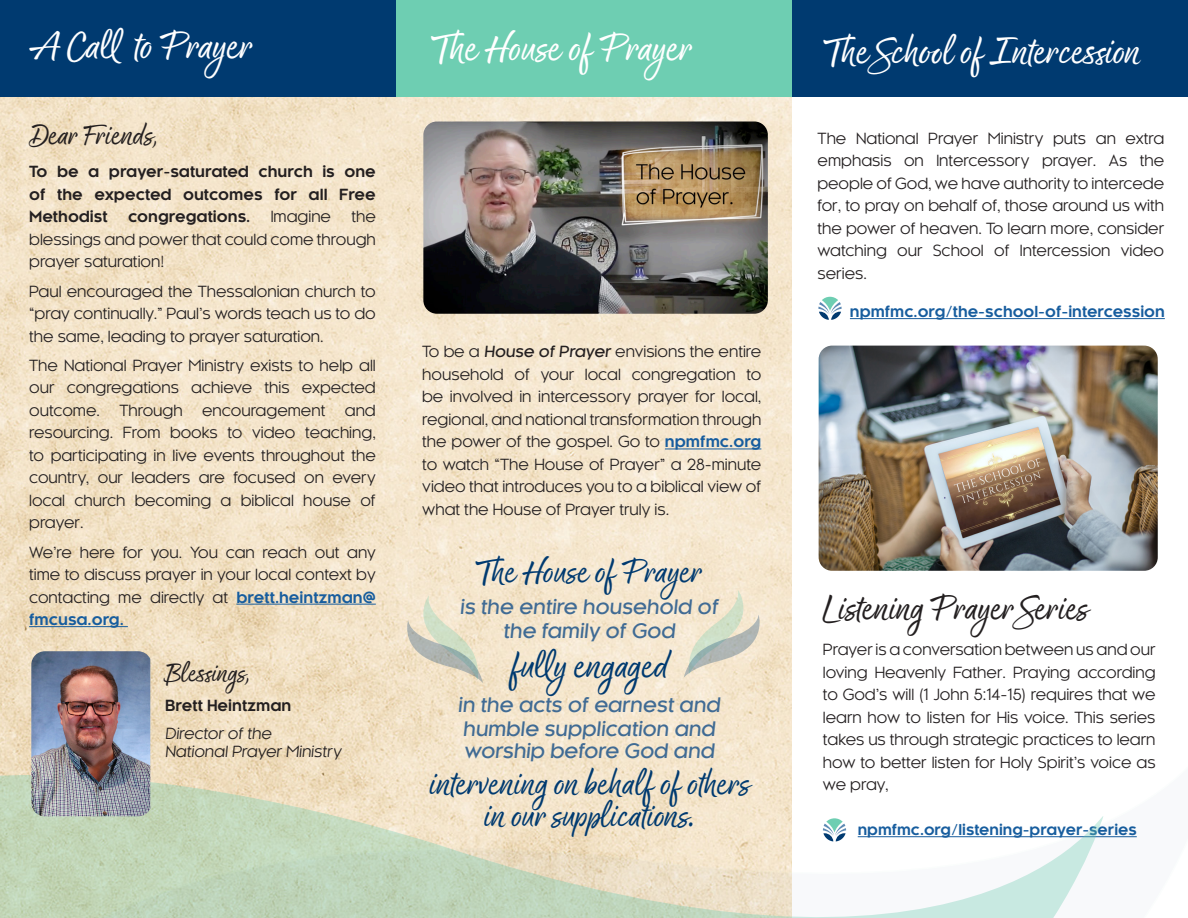
<style>
.page{position:relative;width:1188px;height:918px;background:#fff}
.page>*{position:absolute;margin:0;border:0;box-sizing:border-box;transform-origin:0 0}
.t1{font:45px "Good Karma Smooth";color:#fff}
.t2{font:43.5px "Good Karma Smooth";color:#fff}
.t3{font:42px "Good Karma Smooth";color:#003a70}
.t4{font:40.5px "Good Karma Smooth";color:#231f20}
.t5{font:39px/31.5px "Good Karma Smooth";color:#003a70;text-align:center}
.t6{font:33px "Good Karma Smooth";color:#231f20}
.t7{font:30px "Good Karma Smooth";color:#231f20}
.t8{font:italic 500 19.5px/23.2px "Kessel 105";color:#406b94;text-align:center}
.t9{font:15px/22.5px "Kessel 105";color:#231f20;text-align:justify}
.t10{font:700 15px/22.5px "Kessel 105";color:#231f20;text-align:justify}
.t11{font:italic 15px/18px "Kessel 105";color:#231f20}
.t12{font:700 14.85px "Kessel 105";color:#175d9e}
.t13{font:700 14.55px "Kessel 105";color:#175d9e}
.s1{font-size:30px}
.s2{font-weight:700;color:#175d9e}
.s3{font-weight:500;font-style:italic}
</style>
<div class="page">
<img style="left:0;top:96px;width:792px;height:623px">
<div style="left:396px;top:0;width:396px;height:96px;background:#6eceb2"></div>
<div style="left:792px;top:0;width:396px;height:96px;background:#003a70"></div>
<div style="left:0;top:0;width:396px;height:96px;background:#003a70"></div>
<hr style="left:850px;top:318px;width:315px;height:1px;background:#175d9e">
<img style="left:819px;top:346px;width:339px;height:225px">
<hr style="left:236px;top:604px;width:140px;height:1px;background:#175d9e">
<hr style="left:29px;top:626px;width:99px;height:1px;background:#175d9e">
<svg style="left:818px;top:297px;width:46px;height:23px"></svg>
<hr style="left:665px;top:449px;width:96px;height:1px;background:#175d9e">
<img style="left:423px;top:122px;width:345px;height:192px">
<svg style="left:401px;top:595px;width:82px;height:88px"></svg>
<svg style="left:684px;top:590px;width:82px;height:88px"></svg>
<svg style="left:0;top:719px;width:1137px;height:199px"></svg>
<img style="left:31px;top:651px;width:119px;height:165px">
<p class="t1" style="left:29px;top:20px;width:224px">A Call to Prayer</p>
<p class="t6" style="left:29px;top:115px;width:130px">Dear Friends<span class="s1">,</span></p>
<p class="t10" style="left:29px;top:161px;width:348px">To be a prayer-saturated church is one of the expected outcomes for all Free Methodist</p>
<p class="t10" style="left:128px;top:206px;width:124px">congregations.</p>
<p class="t9" style="left:271px;top:206px;width:62px">Imagine</p>
<p class="t9" style="left:29px;top:206px;width:348px;text-indent:322px">the blessings and power that could come through prayer saturation!</p>
<p class="t9" style="left:29px;top:280px;width:348px">Paul encouraged the Thessalonian church to “pray continually.” Paul’s words teach us to do the same, leading to prayer saturation.</p>
<p class="t9" style="left:29px;top:354px;width:348px">The National Prayer Ministry exists to help all our congregations achieve this expected outcome.</p>
<p class="t9" style="left:29px;top:399px;width:348px;text-indent:316px">and resourcing. From books to video teaching, to participating in live events throughout the country, our leaders are focused on every local church becoming a biblical house of prayer.</p>
<p class="t9" style="left:29px;top:541px;width:348px">We’re here for you. You can reach out any time to discuss prayer in your local context by contacting me directly at <span class="s2">brett.heintzman@ fmcusa.org.</span></p>
<p class="t7" style="left:165px;top:656px;width:87px">Blessings,</p>
<p class="t10" style="left:165px;top:694px;width:128px">Brett Heintzman</p>
<p class="t11" style="left:165px;top:725px;width:178px">Director of the<br>National Prayer Ministry</p>
<p class="t9" style="left:119px;top:399px;width:65px">Through</p>
<p class="t9" style="left:202px;top:399px;width:125px">encouragement</p>
<p class="t1" style="left:432px;top:22px;width:261px">The House of Prayer</p>
<p class="t2" style="left:824px;top:26px;width:317px">The School of Intercession</p>
<p class="t9" style="left:818px;top:127px;width:348px">The National Prayer Ministry puts an extra emphasis on Intercessory prayer. As the people of God, we have authority to intercede for, to pray on behalf of, those around us with the power of heaven. To learn more, consider watching our School of Intercession video series.</p>
<p class="t9" style="left:422px;top:341px;width:341px">To be a <span class="s3">House of Prayer</span> envisions the entire household of your local congregation to be involved in intercessory prayer for local, regional, and national transformation through the power of the gospel. Go to <span class="s2">npmfmc.org </span>to watch “The House of Prayer” a 28-minute video that introduces you to a biblical view of what the House of Prayer truly is.</p>
<p class="t5" style="left:477px;top:559px;width:227px">The House of Prayer</p>
<p class="t8" style="left:460px;top:595px;width:260px;line-height:24px">is the entire household of the family of God</p>
<p class="t3" style="left:510px;top:641px;width:158px">fully engaged</p>
<p class="t8" style="left:458px;top:694px;width:264px;text-align:left">in the acts of earnest and humble supplication and worship before God and</p>
<p class="t5" style="left:429px;top:771px;width:322px">intervening on behalf of others in our supplications.</p>
<p class="t12" style="left:850px;top:303px;width:316px">npmfmc.org/the-school-of-intercession</p>
<p class="t4" style="left:823px;top:585px;width:267px">Listening Prayer Series</p>
<p class="t9" style="left:823px;top:639px;width:334px">Prayer is a conversation between us and our loving Heavenly Father. Praying according to God’s will (1 John 5:14-15) requires that we learn how to listen for His voice. This series takes us through strategic practices to learn how to better listen for Holy Spirit’s voice as we pray,</p>
<p class="t13" style="left:858px;top:822px;width:281px">npmfmc.org/listening-prayer-series</p>
</div>
